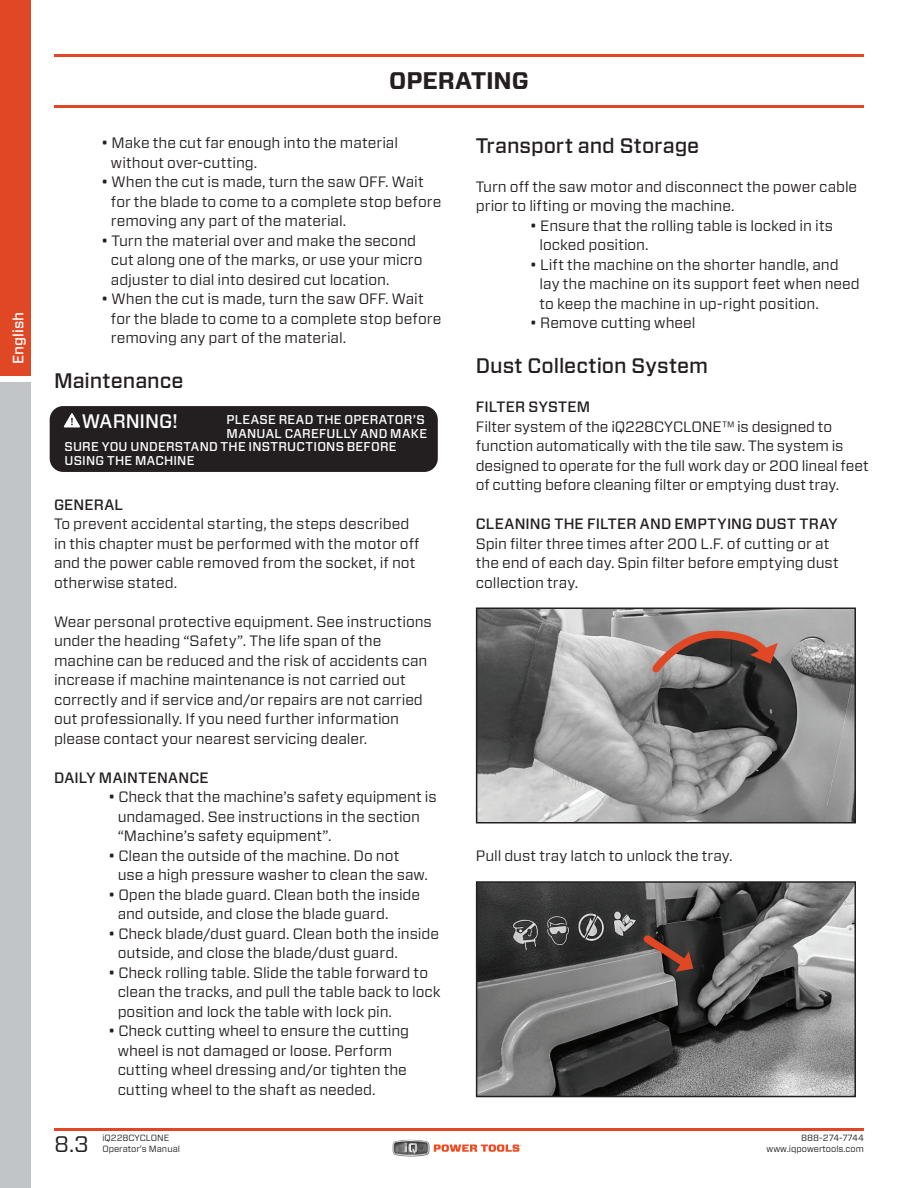
<style>
.page{position:relative;width:918px;height:1188px;background:#fff}
.page>*{position:absolute;margin:0;border:0;box-sizing:border-box;transform-origin:0 0}
.t1{font:700 24px "Forza";letter-spacing:-.005em;color:#231f20}
.t2{font:22.5px "Forza";color:#231f20}
.t3{font:500 21px "Forza";color:#231f20}
.t4{font:500 19.5px "Forza";letter-spacing:-.005em;color:#fff}
.t5{font:15px/19.5px "Forza";letter-spacing:-.005em;color:#231f20}
.t6{font:500 15px "Forza";letter-spacing:.01em;color:#231f20}
.t7{font:500 15px "Forza";letter-spacing:.005em;color:#fff}
.t8{font:500 12.75px "Forza";letter-spacing:.015em;color:#fff}
.t9{font:9px/10.5px "Forza";color:#231f20}
</style>
<div class="page">
<hr style="left:54px;top:1128px;width:810px;height:2px;background:#df4725">
<hr style="left:54px;top:54px;width:810px;height:2px;background:#df4725">
<hr style="left:54px;top:106px;width:810px;height:2px;background:#df4725">
<img style="left:392px;top:1139px;width:48px;height:18px">
<svg style="left:434px;top:1145px;width:88px;height:7px"></svg>
<div style="left:0;top:0;width:31px;height:376px;background:#df4725"></div>
<div style="left:0;top:383px;width:31px;height:805px;background:#c1c5c7"></div>
<div style="left:50px;top:406px;width:388px;height:66px;background:#231f20;border-radius:14px"></div>
<svg style="left:64px;top:413px;width:16px;height:14px"></svg>
<img style="left:479px;top:884px;width:374px;height:210px">
<div style="left:476px;top:881px;width:380px;height:216px;border:2px solid #231f20"></div>
<svg style="left:637px;top:929px;width:60px;height:45px;background:#654a43"></svg>
<img style="left:479px;top:611px;width:374px;height:210px">
<div style="left:476px;top:608px;width:380px;height:216px;border:2px solid #231f20"></div>
<svg style="left:649px;top:629px;width:129px;height:47px;background:#896b65"></svg>
<p class="t7" style="left:8px;top:364px;width:54px;rotate:-90deg">English</p>
<h1 class="t1" style="left:389px;top:65px;width:141px">OPERATING</h1>
<p class="t5" style="left:111px;top:133px;width:289px;text-indent:-10px">• Make the cut far enough into the material without over-cutting.</p>
<p class="t5" style="left:111px;top:172px;width:332px;text-indent:-10px">• When the cut is made, turn the saw OFF. Wait for the blade to come to a complete stop before removing any part of the material.</p>
<p class="t5" style="left:111px;top:230px;width:313px;text-indent:-10px">• Turn the material over and make the second cut along one of the marks, or use your micro adjuster to dial into desired cut location.</p>
<p class="t5" style="left:111px;top:289px;width:332px;text-indent:-10px">• When the cut is made, turn the saw OFF. Wait for the blade to come to a complete stop before removing any part of the material.</p>
<h3 class="t3" style="left:54px;top:367px;width:131px">Maintenance</h3>
<h3 class="t4" style="left:82px;top:408px;width:98px">WARNING!</h3>
<p class="t8" style="left:227px;top:411px;width:200px">PLEASE READ THE OPERATOR’S</p>
<p class="t8" style="left:227px;top:425px;width:202px">MANUAL CAREFULLY AND MAKE</p>
<p class="t8" style="left:65px;top:438px;width:334px">SURE YOU UNDERSTAND THE INSTRUCTIONS BEFORE</p>
<p class="t8" style="left:65px;top:452px;width:131px">USING THE MACHINE</p>
<p class="t6" style="left:54px;top:494px;width:71px">GENERAL</p>
<p class="t5" style="left:54px;top:514px;width:367px">To prevent accidental starting, the steps described in this chapter must be performed with the motor off and the power cable removed from the socket, if not otherwise stated.</p>
<p class="t5" style="left:54px;top:611px;width:379px">Wear personal protective equipment. See instructions under the heading “Safety”. The life span of the machine can be reduced and the risk of accidents can increase if machine maintenance is not carried out correctly and if service and/or repairs are not carried out professionally. If you need further information please contact your nearest servicing dealer.</p>
<p class="t6" style="left:54px;top:767px;width:156px">DAILY MAINTENANCE</p>
<p class="t5" style="left:118px;top:787px;width:321px;text-indent:-10px">• Check that the machine’s safety equipment is undamaged. See instructions in the section “Machine’s safety equipment”.</p>
<p class="t5" style="left:118px;top:845px;width:312px;text-indent:-10px">• Clean the outside of the machine. Do not use a high pressure washer to clean the saw.</p>
<p class="t5" style="left:118px;top:884px;width:304px;text-indent:-10px">• Open the blade guard. Clean both the inside and outside, and close the blade guard.</p>
<p class="t5" style="left:118px;top:923px;width:323px;text-indent:-10px">• Check blade/dust guard. Clean both the inside outside, and close the blade/dust guard.</p>
<p class="t5" style="left:118px;top:962px;width:324px;text-indent:-10px">• Check rolling table. Slide the table forward to clean the tracks, and pull the table back to lock position and lock the table with lock pin.</p>
<p class="t5" style="left:118px;top:1021px;width:293px;text-indent:-10px">• Check cutting wheel to ensure the cutting wheel is not damaged or loose. Perform cutting wheel dressing and/or tighten the cutting wheel to the shaft as needed.</p>
<h3 class="t3" style="left:476px;top:132px;width:225px">Transport and Storage</h3>
<p class="t5" style="left:476px;top:177px;width:383px">Turn off the saw motor and disconnect the power cable prior to lifting or moving the machine.</p>
<p class="t5" style="left:540px;top:216px;width:295px;text-indent:-10px">• Ensure that the rolling table is locked in its locked position.</p>
<p class="t5" style="left:540px;top:255px;width:322px;text-indent:-10px">• Lift the machine on the shorter handle, and lay the machine on its support feet when need to keep the machine in up-right position.</p>
<p class="t5" style="left:530px;top:313px;width:167px">• Remove cutting wheel</p>
<h3 class="t3" style="left:476px;top:352px;width:234px">Dust Collection System</h3>
<p class="t6" style="left:476px;top:397px;width:116px">FILTER SYSTEM</p>
<p class="t5" style="left:476px;top:417px;width:394px">Filter system of the iQ228CYCLONE™ is designed to function automatically with the tile saw. The system is designed to operate for the full work day or 200 lineal feet of cutting before cleaning filter or emptying dust tray.</p>
<p class="t6" style="left:476px;top:514px;width:363px">CLEANING THE FILTER AND EMPTYING DUST TRAY</p>
<p class="t5" style="left:476px;top:534px;width:364px">Spin filter three times after 200 L.F. of cutting or at the end of each day. Spin filter before emptying dust collection tray.</p>
<p class="t5" style="left:476px;top:846px;width:258px">Pull dust tray latch to unlock the tray.</p>
<h2 class="t2" style="left:54px;top:1129px;width:37px">8.3</h2>
<p class="t9" style="left:102px;top:1133px;width:79px">iQ228CYCLONE<br>Operator’s Manual</p>
<p class="t9" style="left:767px;top:1133px;width:99px;text-align:right">888-274-7744 www.iqpowertools.com</p>
</div>
